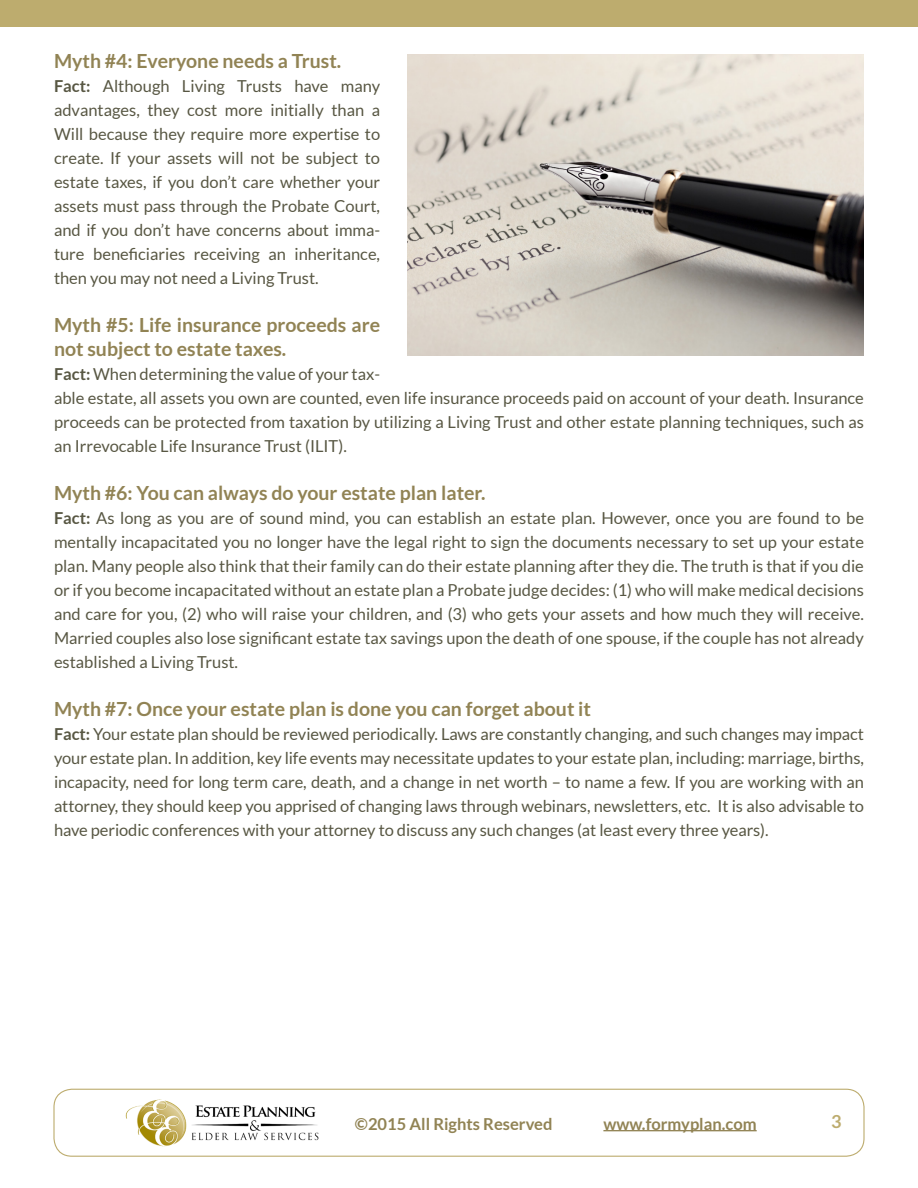
<style>
.page{position:relative;width:918px;height:1188px;background:#fff}
.page>*{position:absolute;margin:0;border:0;box-sizing:border-box;transform-origin:0 0}
.t1{font:700 19.5px/24px "Lato";color:#918354}
.t2{font:700 18px "Lato";color:#bdac6e}
.t3{font:16.5px/24px "Lato";color:#585743;text-align:justify}
.t4{font:700 16.5px "Lato";color:#918354}
.s1{font-weight:700}
</style>
<div class="page">
<div style="left:0;top:0;width:918px;height:26px;background:#bdac6e"></div>
<div style="left:53px;top:1089px;width:812px;height:68px;border:1px solid #bdac6e;border-radius:18px"></div>
<img style="left:125px;top:1099px;width:194px;height:48px">
<hr style="left:603px;top:1130px;width:154px;height:1px;background:#918354">
<img style="left:407px;top:54px;width:457px;height:301px">
<p class="t1" style="left:54px;top:49px;width:289px">Myth #4: Everyone needs a Trust.</p>
<p class="t3" style="left:54px;top:74px;width:328px"><span class="s1">Fact:</span> Although Living Trusts have many advantages, they cost more initially than a Will because they require more expertise to create. If your assets will not be subject to estate taxes, if you don’t care whether your assets must pass through the Probate Court, and if you don’t have concerns about imma&shy;ture beneficiaries receiving an inheritance, then you may not need a Living Trust.</p>
<p class="t1" style="left:54px;top:313px;width:328px">Myth #5: Life insurance proceeds are not subject to estate taxes.</p>
<p class="t3" style="left:54px;top:362px;width:812px;text-align:left"><span class="s1">Fact:</span> When determining the value of your tax-<br>able estate, all assets you own are counted, even life insurance proceeds paid on account of your death. Insurance proceeds can be protected from taxation by utilizing a Living Trust and other estate planning techniques, such as an Irrevocable Life Insurance Trust (ILIT).</p>
<p class="t1" style="left:54px;top:481px;width:433px">Myth #6: You can always do your estate plan later.</p>
<p class="t3" style="left:54px;top:506px;width:812px"><span class="s1">Fact:</span> As long as you are of sound mind, you can establish an estate plan. However, once you are found to be mentally incapacitated you no longer have the legal right to sign the documents necessary to set up your estate plan. Many people also think that their family can do their estate planning after they die. The truth is that if you die or if you become incapacitated without an estate plan a Probate judge decides: (1) who will make medical decisions and care for you, (2) who will raise your children, and (3) who gets your assets and how much they will receive.<br>Married couples also lose significant estate tax savings upon the death of one spouse, if the couple has not already established a Living Trust.</p>
<p class="t1" style="left:54px;top:697px;width:539px">Myth #7: Once your estate plan is done you can forget about it</p>
<p class="t3" style="left:54px;top:722px;width:812px"><span class="s1">Fact:</span> Your estate plan should be reviewed periodically. Laws are constantly changing, and such changes may impact your estate plan. In addition, key life events may necessitate updates to your estate plan, including: marriage, births, incapacity, need for long term care, death, and a change in net worth – to name a few. If you are working with an attorney, they should keep you apprised of changing laws through webinars, newsletters, etc. It is also advisable to have periodic conferences with your attorney to discuss any such changes (at least every three years).</p>
<p class="t4" style="left:355px;top:1114px;width:199px">©2015 All Rights Reserved</p>
<p class="t4" style="left:603px;top:1114px;width:155px">www.formyplan.com</p>
<p class="t2" style="left:831px;top:1111px;width:12px">3</p>
</div>
